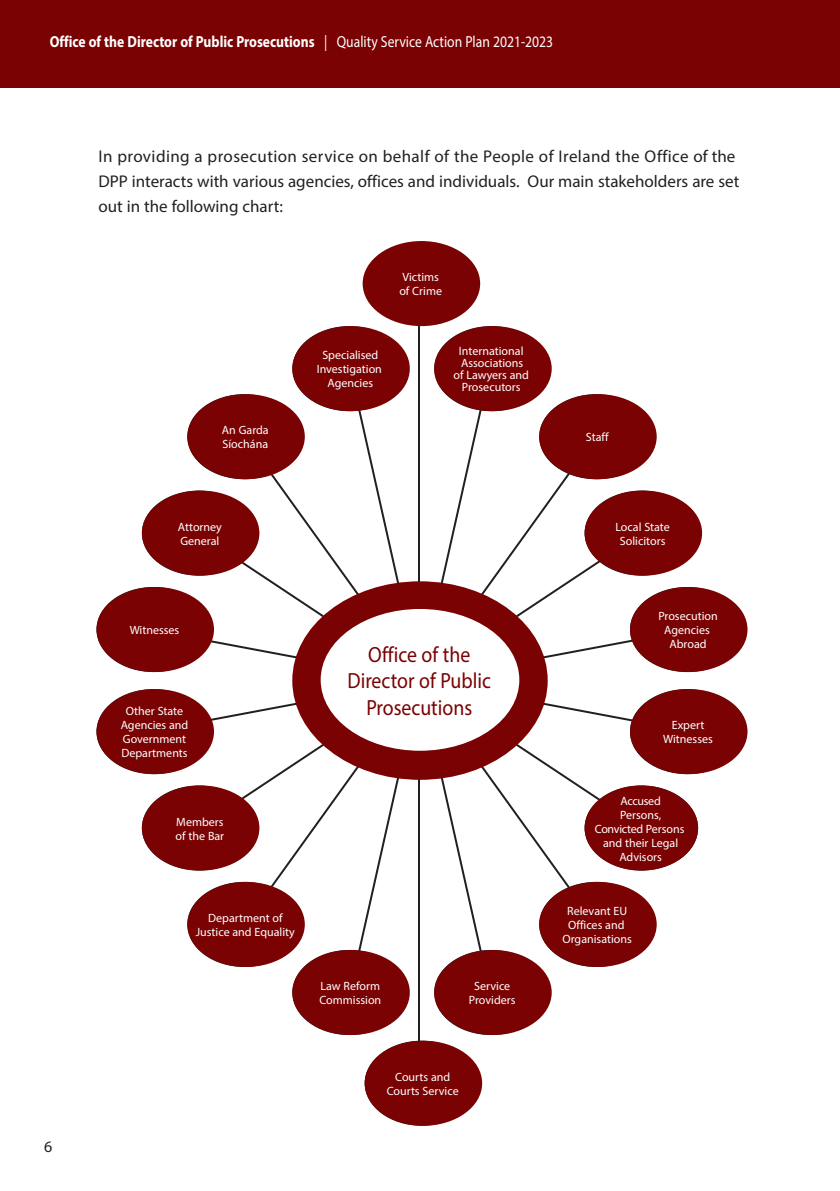
<style>
.page{position:relative;width:840px;height:1191px;background:#fff}
.page>*{position:absolute;margin:0;border:0;box-sizing:border-box;transform-origin:0 0}
.t1{font:22px/26.4px "Myriad Pro";color:#7a0203;text-align:center;scale:.9 1}
.t2{font:17px/25px "Myriad Pro";color:#231f20}
.t3{font:700 16px "Myriad Pro";color:#fff;scale:.85 1}
.t4{font:16px "Myriad Pro";color:#231f20}
.t5{font:12px/14px "Myriad Pro";color:#fff;text-align:center}
.s1{font-weight:400}
</style>
<div class="page">
<div style="left:0;top:0;width:839px;height:88px;background:#7a0203"></div>
<hr style="left:418px;top:312px;width:2px;height:751px;background:#231f20">
<svg style="left:347px;top:366px;width:145px;height:628px"></svg>
<svg style="left:242px;top:434px;width:355px;height:492px"></svg>
<svg style="left:196px;top:531px;width:447px;height:299px"></svg>
<div style="left:292px;top:581px;width:255px;height:199px;background:#7a0203;border-radius:50%"></div>
<div style="left:187px;top:394px;width:117px;height:85px;background:#7a0203;border-radius:50%"></div>
<div style="left:292px;top:326px;width:117px;height:85px;background:#7a0203;border-radius:50%"></div>
<div style="left:364px;top:1040px;width:118px;height:85px;background:#7a0203;border-radius:50%"></div>
<div style="left:142px;top:490px;width:117px;height:85px;background:#7a0203;border-radius:50%"></div>
<div style="left:96px;top:587px;width:118px;height:85px;background:#7a0203;border-radius:50%"></div>
<div style="left:96px;top:689px;width:118px;height:85px;background:#7a0203;border-radius:50%"></div>
<div style="left:142px;top:785px;width:117px;height:85px;background:#7a0203;border-radius:50%"></div>
<div style="left:187px;top:882px;width:117px;height:85px;background:#7a0203;border-radius:50%"></div>
<div style="left:292px;top:950px;width:117px;height:85px;background:#7a0203;border-radius:50%"></div>
<div style="left:434px;top:950px;width:117px;height:85px;background:#7a0203;border-radius:50%"></div>
<div style="left:539px;top:882px;width:117px;height:85px;background:#7a0203;border-radius:50%"></div>
<div style="left:584px;top:785px;width:113px;height:85px;background:#7a0203;border-radius:50%"></div>
<div style="left:629px;top:689px;width:118px;height:85px;background:#7a0203;border-radius:50%"></div>
<div style="left:629px;top:587px;width:118px;height:85px;background:#7a0203;border-radius:50%"></div>
<div style="left:584px;top:490px;width:117px;height:85px;background:#7a0203;border-radius:50%"></div>
<div style="left:539px;top:394px;width:117px;height:85px;background:#7a0203;border-radius:50%"></div>
<div style="left:434px;top:326px;width:117px;height:85px;background:#7a0203;border-radius:50%"></div>
<div style="left:320px;top:609px;width:199px;height:141px;background:#fff;border-radius:50%"></div>
<div style="left:362px;top:241px;width:118px;height:85px;background:#7a0203;border-radius:50%"></div>
<h3 class="t3" style="left:50px;top:31px;width:593px">Office of the Director of Public Prosecutions <span class="s1">| Quality Service Action Plan 2021-2023</span></h3>
<h2 class="t2" style="left:98px;top:144px;width:642px">In providing a prosecution service on behalf of the People of Ireland the Office of the<br>DPP interacts with various agencies, offices and individuals. Our main stakeholders are set out in the following chart:</h2>
<h3 class="t4" style="left:44px;top:1136px;width:10px">6</h3>
<p class="t5" style="left:222px;top:423px;width:48px;text-align:left">An Garda<br>Síochána</p>
<p class="t5" style="left:178px;top:519px;width:45px;text-align:left">Attorney<br>General</p>
<p class="t5" style="left:399px;top:270px;width:44px;text-align:left">Victims of Crime</p>
<p class="t5" style="left:316px;top:348px;width:67px">Specialised<br>Investigation<br>Agencies</p>
<p class="t5" style="left:453px;top:345px;width:77px;line-height:12px">International<br>Associations<br>of Lawyers and<br>Prosecutors</p>
<p class="t5" style="left:130px;top:623px;width:51px">Witnesses</p>
<p class="t5" style="left:121px;top:704px;width:69px">Other State<br>Agencies and<br>Government<br>Departments</p>
<p class="t5" style="left:175px;top:814px;width:50px;text-align:left">Members of the Bar</p>
<h1 class="t1" style="left:347px;top:641px;width:161px">Office of the<br>Director of Public<br>Prosecutions</h1>
<p class="t5" style="left:196px;top:910px;width:101px">Department of<br>Justice and Equality</p>
<p class="t5" style="left:319px;top:978px;width:63px;text-align:left">Law Reform<br>Commission</p>
<p class="t5" style="left:468px;top:978px;width:48px">Service<br>Providers</p>
<p class="t5" style="left:386px;top:1069px;width:73px">Courts and<br>Courts Service</p>
<p class="t5" style="left:585px;top:430px;width:24px">Staff</p>
<p class="t5" style="left:615px;top:519px;width:56px">Local State<br>Solicitors</p>
<p class="t5" style="left:658px;top:609px;width:61px">Prosecution<br>Agencies<br>Abroad</p>
<p class="t5" style="left:662px;top:718px;width:51px">Expert<br>Witnesses</p>
<p class="t5" style="left:594px;top:793px;width:91px">Accused<br>Persons,<br>Convicted Persons and their Legal<br>Advisors</p>
<p class="t5" style="left:562px;top:903px;width:71px">Relevant EU<br>Offices and<br>Organisations</p>
</div>
